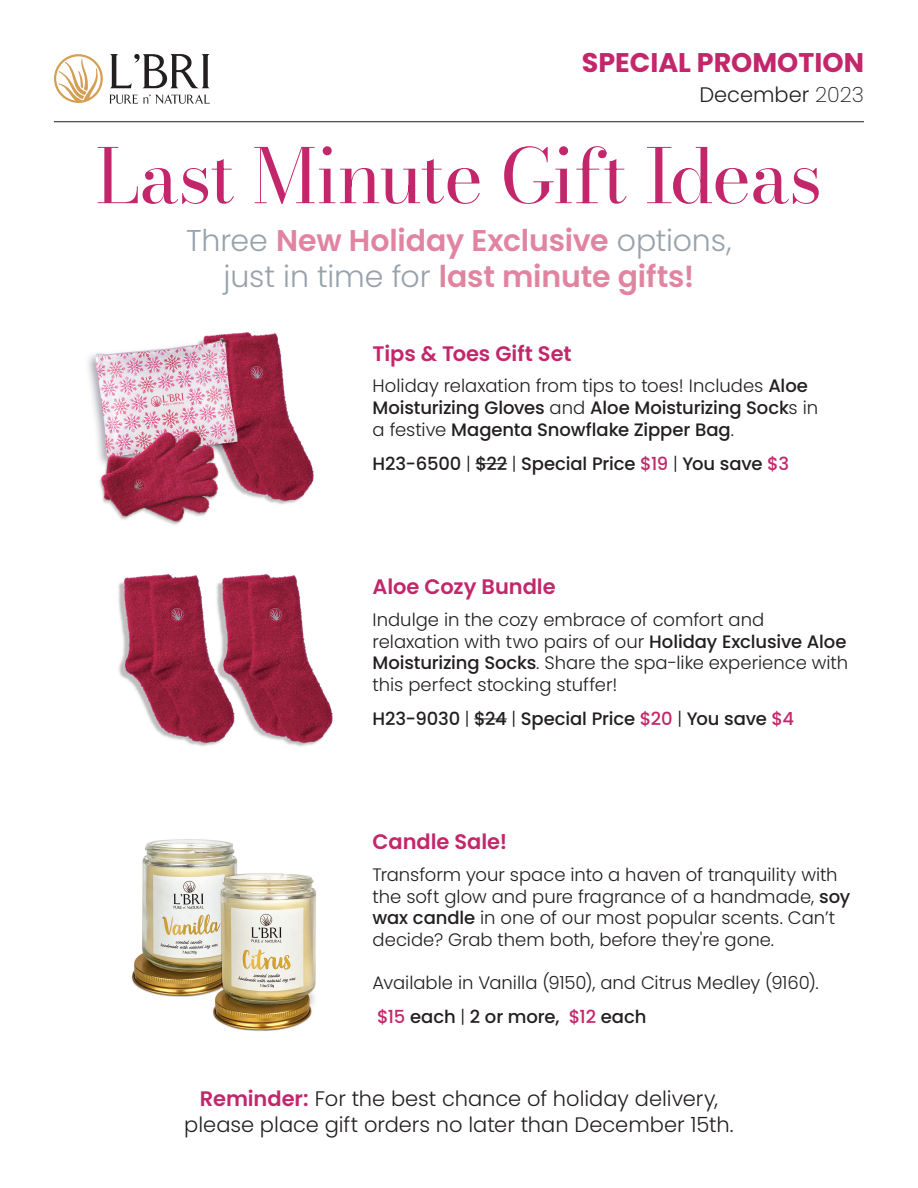
<style>
.page{position:relative;width:918px;height:1188px;background:#fff}
.page>*{position:absolute;margin:0;border:0;box-sizing:border-box;transform-origin:0 0}
.t1{font:75px "Bodoni Moda 18 pt";letter-spacing:-.02em;color:#c3276b}
.Jost_Paragraph{font:600 30px/36px "Poppins";letter-spacing:-.005em;color:#e084a1;text-align:center}
.t2{font:700 27px "Poppins";color:#c3276b}
.Info_paragraph{font:300 21px/25.2px "Poppins";color:#231f20;text-align:center}
.Info_paragraph-2{font:600 21px "Poppins";letter-spacing:-.005em;color:#c3276b}
.Info_paragraph-3{font:300 18px/21.6px "Poppins";color:#231f20}
.Info_paragraph-4{font:500 18px/21.6px "Poppins";letter-spacing:-.01em;color:#231f20}
.s1{font-weight:200}
.s2{font-weight:300;color:#98a2ab}
.s3{font-weight:300}
.s4{color:#c3276b}
.s5{font-weight:500}
.s6{font-weight:500;color:#c3276b}
.s7{font-weight:600;color:#c3276b}
</style>
<div class="page">
<svg style="left:54px;top:54px;width:49px;height:49px"></svg>
<svg style="left:110px;top:54px;width:100px;height:34px"></svg>
<svg style="left:110px;top:94px;width:100px;height:10px"></svg>
<hr style="left:54px;top:121px;width:810px;height:1px;background:#231f20">
<hr style="left:476px;top:463px;width:31px;height:1px;background:#231f20">
<hr style="left:474px;top:718px;width:33px;height:1px;background:#231f20">
<img style="left:88px;top:331px;width:226px;height:194px">
<img style="left:118px;top:573px;width:215px;height:174px">
<img style="left:132px;top:839px;width:102px;height:158px">
<img style="left:201px;top:850px;width:116px;height:181px">
<p class="t2" style="left:582px;top:47px;width:284px">SPECIAL PROMOTION</p>
<p class="Info_paragraph" style="left:699px;top:82px;width:166px">December <span class="s1">2023</span></p>
<p class="t1" style="left:96px;top:125px;width:728px">Last Minute Gift Ideas</p>
<p class="Jost_Paragraph" style="left:186px;top:222px;width:547px"><span class="s2">Three</span> New Holiday Exclusive <span class="s2">options, just in time for</span> last minute gifts!</p>
<p class="Info_paragraph-2" style="left:373px;top:341px;width:201px">Tips &amp; Toes Gift Set</p>
<p class="Info_paragraph-4" style="left:373px;top:375px;width:447px"><span class="s3">Holiday relaxation from tips to toes! Includes</span> Aloe<br>Moisturizing Gloves <span class="s3">and</span> Aloe Moisturizing Sock<span class="s3">s in a festive</span> Magenta Snowflake Zipper Bag<span class="s3">.</span></p>
<p class="Info_paragraph-4" style="left:373px;top:453px;width:418px">H23-6500 <span class="s3">|</span> $22 <span class="s3">|</span> Special Price <span class="s4">$19</span> <span class="s3">|</span> You save <span class="s4">$3</span></p>
<p class="Info_paragraph-2" style="left:373px;top:575px;width:185px">Aloe Cozy Bundle</p>
<p class="Info_paragraph-3" style="left:373px;top:609px;width:477px">Indulge in the cozy embrace of comfort and relaxation with two pairs of our <span class="s5">Holiday Exclusive Aloe Moisturizing Socks</span>. Share the spa-like experience with this perfect stocking stuffer!</p>
<p class="Info_paragraph-4" style="left:373px;top:708px;width:423px">H23-9030 <span class="s3">|</span> $24 <span class="s3">|</span> Special Price <span class="s4">$20</span> <span class="s3">|</span> You save <span class="s4">$4</span></p>
<p class="Info_paragraph-2" style="left:373px;top:830px;width:136px">Candle Sale!</p>
<p class="Info_paragraph-3" style="left:373px;top:864px;width:479px">Transform your space into a haven of tranquility with the soft glow and pure fragrance of a handmade, <span class="s5">soy wax candle</span> in one of our most popular scents. Can’t decide? Grab them both, before they're gone.</p>
<p class="Info_paragraph-3" style="left:373px;top:966px;width:448px;line-height:34.2px">Available in Vanilla (9150), and Citrus Medley (9160). <span class="s6">$15</span> <span class="s5">each</span> | <span class="s5">2 or more,</span> <span class="s6">$12</span> <span class="s5">each</span></p>
<p class="Info_paragraph" style="left:184px;top:1087px;width:551px"><span class="s7">Reminder:</span> For the best chance of holiday delivery, please place gift orders no later than December 15th.</p>
</div>
